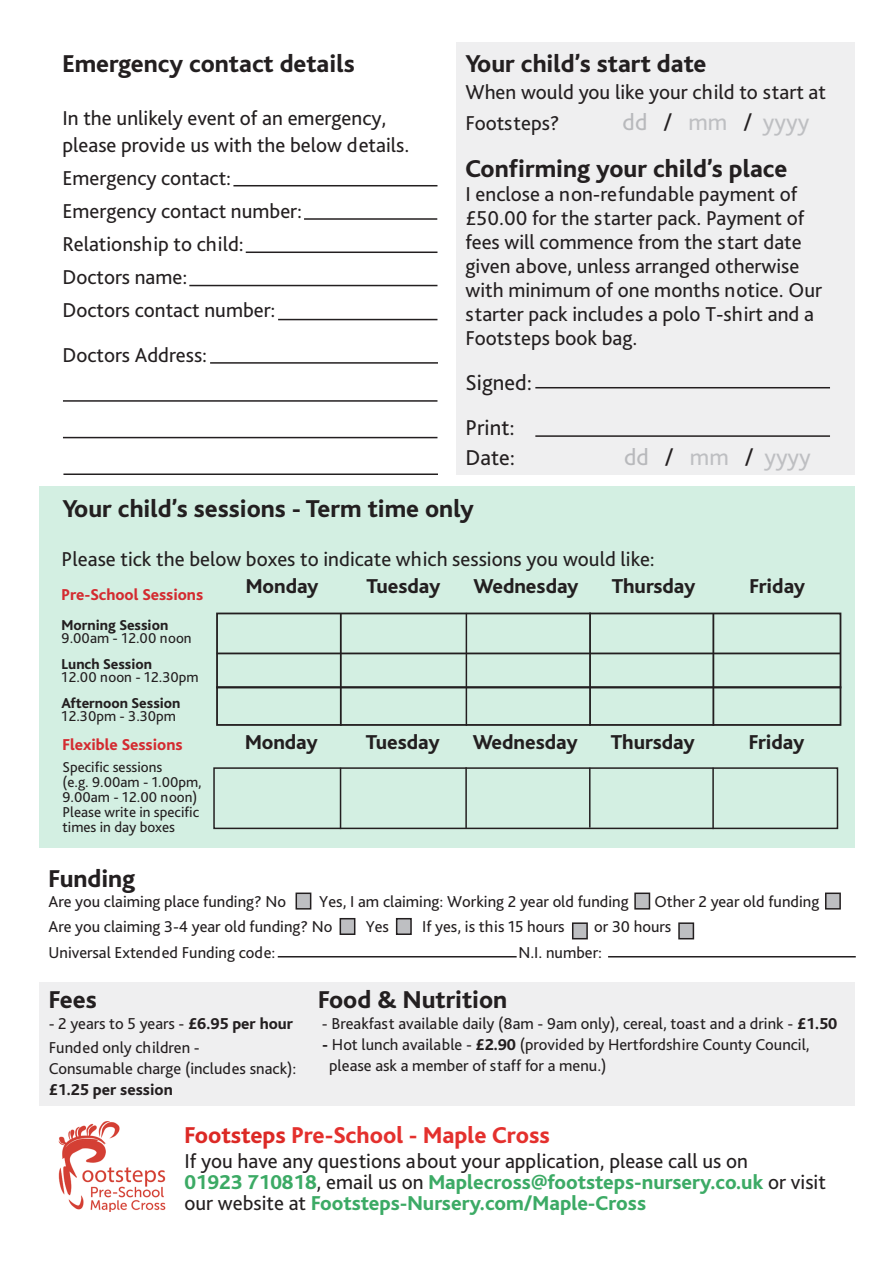
<style>
.page{position:relative;width:893px;height:1263px;background:#fff}
.page>*{position:absolute;margin:0;border:0;box-sizing:border-box;transform-origin:0 0}
.t1{font:800 25.5px "Bliss";color:#231f20}
.t2{font:800 24px "Bliss";color:#e4302d}
.t3{font:24px "Bliss Pro";color:#bebfc2}
.t4{font:22.5px "Bliss Pro";color:#231f20}
.t5{font:21px/27px "Bliss Pro";color:#231f20}
.t6{font:800 21px/21px "Bliss";color:#3caa65}
.t7{font:800 21px "Bliss";color:#231f20}
.t8{font:16.5px/21px "Bliss Pro";color:#231f20}
.t9{font:800 16.5px "Bliss";color:#d42b30}
.t10{font:15px "Bliss Pro";color:#231f20}
.t11{font:800 15px "Bliss";color:#231f20}
.s1{color:#b8b9bc}
.s2{color:#231f20}
.s3{font-family:"Bliss";font-weight:800}
.s4{color:#dc2925}
.s5{font-family:"Bliss Pro";font-weight:400;color:#231f20}
</style>
<div class="page">
<div style="left:39px;top:982px;width:816px;height:123px;background:#efeff0"></div>
<div style="left:39px;top:487px;width:816px;height:361px;background:#d3efe2"></div>
<div style="left:456px;top:43px;width:399px;height:432px;background:#efeff0"></div>
<div style="left:216px;top:612px;width:625px;height:76px;border:2px solid #231f20"></div>
<hr style="left:217px;top:652px;width:624px;height:2px;background:#231f20">
<hr style="left:340px;top:613px;width:2px;height:113px;background:#231f20">
<hr style="left:466px;top:613px;width:1px;height:113px;background:#231f20">
<hr style="left:589px;top:612px;width:2px;height:114px;background:#231f20">
<hr style="left:712px;top:613px;width:2px;height:113px;background:#231f20">
<hr style="left:246px;top:251px;width:191px;height:2px;background:#231f20">
<hr style="left:278px;top:319px;width:159px;height:1px;background:#231f20">
<hr style="left:210px;top:362px;width:228px;height:2px;background:#231f20">
<hr style="left:63px;top:400px;width:374px;height:2px;background:#231f20">
<hr style="left:63px;top:437px;width:374px;height:1px;background:#231f20">
<hr style="left:535px;top:387px;width:295px;height:1px;background:#231f20">
<hr style="left:233px;top:185px;width:204px;height:1px;background:#231f20">
<hr style="left:304px;top:218px;width:133px;height:2px;background:#231f20">
<hr style="left:189px;top:285px;width:248px;height:1px;background:#231f20">
<img style="left:58px;top:1121px;width:108px;height:91px">
<hr style="left:535px;top:435px;width:295px;height:2px;background:#231f20">
<div style="left:213px;top:767px;width:625px;height:62px;border:2px solid #231f20"></div>
<hr style="left:340px;top:768px;width:1px;height:61px;background:#231f20">
<hr style="left:465px;top:767px;width:2px;height:61px;background:#231f20">
<hr style="left:589px;top:768px;width:1px;height:60px;background:#231f20">
<hr style="left:712px;top:768px;width:2px;height:61px;background:#231f20">
<hr style="left:63px;top:473px;width:375px;height:2px;background:#231f20">
<div style="left:216px;top:686px;width:625px;height:40px;border:2px solid #231f20"></div>
<div style="left:635px;top:893px;width:14px;height:16px;background:#bebfc2"></div>
<div style="left:634px;top:892px;width:16px;height:17px;border:2px solid #231f20"></div>
<hr style="left:278px;top:956px;width:239px;height:1px;background:#231f20">
<hr style="left:608px;top:956px;width:248px;height:1px;background:#231f20">
<div style="left:826px;top:893px;width:14px;height:16px;background:#bebfc2"></div>
<div style="left:825px;top:892px;width:16px;height:17px;border:2px solid #231f20"></div>
<div style="left:296px;top:893px;width:15px;height:16px;background:#bebfc2"></div>
<div style="left:296px;top:892px;width:15px;height:17px;border:2px solid #231f20"></div>
<div style="left:340px;top:919px;width:15px;height:15px;background:#bebfc2"></div>
<div style="left:340px;top:918px;width:15px;height:17px;border:2px solid #231f20"></div>
<div style="left:397px;top:919px;width:14px;height:15px;background:#bebfc2"></div>
<div style="left:396px;top:918px;width:16px;height:17px;border:2px solid #231f20"></div>
<div style="left:573px;top:923px;width:14px;height:16px;background:#bebfc2"></div>
<div style="left:572px;top:922px;width:16px;height:17px;border:2px solid #231f20"></div>
<div style="left:679px;top:923px;width:14px;height:16px;background:#bebfc2"></div>
<div style="left:678px;top:922px;width:16px;height:17px;border:2px solid #231f20"></div>
<p class="t1" style="left:63px;top:51px;width:294px">Emergency contact details</p>
<p class="t5" style="left:63px;top:104px;width:348px">In the unlikely event of an emergency, please provide us with the below details.</p>
<p class="t5" style="left:63px;top:164px;width:170px">Emergency contact:</p>
<p class="t5" style="left:63px;top:197px;width:241px">Emergency contact number:</p>
<p class="t5" style="left:63px;top:230px;width:183px">Relationship to child:</p>
<p class="t5" style="left:63px;top:260px;width:214px;line-height:33px">Doctors name:<br>Doctors contact number:</p>
<p class="t5" style="left:63px;top:341px;width:146px">Doctors Address:</p>
<p class="t1" style="left:465px;top:50px;width:242px">Your child’s start date</p>
<p class="t5" style="left:465px;top:76px;width:362px;line-height:30.6px">When would you like your child to start at<br>Footsteps?</p>
<p class="t3" style="left:623px;top:107px;width:188px"><span class="s1">dd</span> <span class="s2">/</span> mm <span class="s2">/</span> yyyy</p>
<p class="t1" style="left:465px;top:155px;width:323px">Confirming your child’s place</p>
<p class="t5" style="left:465px;top:180px;width:333px">I enclose a non-refundable payment of</p>
<p class="t5" style="left:465px;top:204px;width:340px">£50.00 for the starter pack. Payment of</p>
<p class="t5" style="left:465px;top:228px;width:338px">fees will commence from the start date</p>
<p class="t5" style="left:465px;top:252px;width:335px">given above, unless arranged otherwise</p>
<p class="t5" style="left:465px;top:276px;width:358px">with minimum of one months notice. Our</p>
<p class="t5" style="left:465px;top:300px;width:350px">starter pack includes a polo T-shirt and a</p>
<p class="t5" style="left:465px;top:324px;width:173px">Footsteps book bag.</p>
<p class="t4" style="left:465px;top:368px;width:68px">Signed:</p>
<p class="t4" style="left:465px;top:413px;width:51px">Print:</p>
<p class="t4" style="left:465px;top:444px;width:51px">Date:</p>
<p class="t3" style="left:624px;top:442px;width:188px"><span class="s1">dd</span> <span class="s2">/</span> mm <span class="s2">/</span> yyyy</p>
<p class="t1" style="left:63px;top:495px;width:413px">Your child’s sessions - Term time only</p>
<p class="t5" style="left:62px;top:545px;width:595px">Please tick the below boxes to indicate which sessions you would like:</p>
<p class="t9" style="left:62px;top:586px;width:143px">Pre-School Sessions</p>
<p class="t11" style="left:62px;top:617px;width:108px">Morning Session</p>
<p class="t10" style="left:62px;top:629px;width:132px">9.00am - 12.00 noon</p>
<p class="t11" style="left:62px;top:656px;width:92px">Lunch Session</p>
<p class="t10" style="left:62px;top:668px;width:139px">12.00 noon - 12.30pm</p>
<p class="t11" style="left:62px;top:695px;width:120px">Afternoon Session</p>
<p class="t10" style="left:62px;top:707px;width:116px">12.30pm - 3.30pm</p>
<p class="t7" style="left:246px;top:575px;width:74px">Monday</p>
<p class="t7" style="left:366px;top:575px;width:75px">Tuesday</p>
<p class="t7" style="left:473px;top:575px;width:107px">Wednesday</p>
<p class="t7" style="left:612px;top:575px;width:85px">Thursday</p>
<p class="t7" style="left:749px;top:575px;width:57px">Friday</p>
<p class="t9" style="left:63px;top:736px;width:122px">Flexible Sessions</p>
<p class="t7" style="left:245px;top:731px;width:74px">Monday</p>
<p class="t7" style="left:366px;top:731px;width:75px">Tuesday</p>
<p class="t7" style="left:473px;top:731px;width:107px">Wednesday</p>
<p class="t7" style="left:611px;top:731px;width:85px">Thursday</p>
<p class="t7" style="left:749px;top:731px;width:57px">Friday</p>
<p class="t10" style="left:63px;top:758px;width:101px">Specific sessions</p>
<p class="t10" style="left:63px;top:773px;width:141px">(e.g. 9.00am - 1.00pm,</p>
<p class="t10" style="left:63px;top:788px;width:136px">9.00am - 12.00 noon)</p>
<p class="t10" style="left:63px;top:803px;width:138px">Please write in specific</p>
<p class="t10" style="left:63px;top:818px;width:114px">times in day boxes</p>
<p class="t1" style="left:49px;top:865px;width:88px">Funding</p>
<p class="t8" style="left:49px;top:890px;width:239px">Are you claiming place funding? No</p>
<p class="t8" style="left:319px;top:890px;width:311px">Yes, I am claiming: Working 2 year old funding</p>
<p class="t8" style="left:654px;top:890px;width:166px">Other 2 year old funding</p>
<p class="t8" style="left:49px;top:916px;width:285px">Are you claiming 3-4 year old funding? No</p>
<p class="t8" style="left:366px;top:916px;width:25px">Yes</p>
<p class="t8" style="left:422px;top:916px;width:144px">If yes, is this 15 hours</p>
<p class="t8" style="left:594px;top:916px;width:79px">or 30 hours</p>
<p class="t8" style="left:49px;top:941px;width:228px">Universal Extended Funding code:</p>
<p class="t8" style="left:518px;top:941px;width:85px">N.I. number:</p>
<p class="t1" style="left:49px;top:986px;width:50px">Fees</p>
<p class="t8" style="left:49px;top:1012px;width:246px">- 2 years to 5 years - <span class="s3">£6.95 per hour</span></p>
<p class="t8" style="left:49px;top:1036px;width:153px">Funded only children -</p>
<p class="t8" style="left:49px;top:1057px;width:249px">Consumable charge (includes snack): <span class="s3">£1.25 per session</span></p>
<p class="t1" style="left:318px;top:986px;width:191px">Food &amp; Nutrition</p>
<p class="t8" style="left:322px;top:1012px;width:517px">- Breakfast available daily (8am - 9am only), cereal, toast and a drink - <span class="s3">£1.50</span></p>
<p class="t8" style="left:322px;top:1033px;width:489px"><span class="s3">-</span> Hot lunch available - <span class="s3">£2.90</span> (provided by Hertfordshire County Council,</p>
<p class="t8" style="left:329px;top:1054px;width:279px">please ask a member of staff for a menu.)</p>
<p class="t2" style="left:184px;top:1123px;width:367px"><span class="s4">Footsteps</span> Pre-School - Maple Cross</p>
<p class="t5" style="left:184px;top:1147px;width:565px">If you have any questions about your application, please call us on</p>
<p class="t6" style="left:184px;top:1172px;width:643px">01923 710818<span class="s5">, email us on</span> Maplecross@footsteps-nursery.co.uk <span class="s5">or visit our website at</span> Footsteps-Nursery.com/Maple-Cross</p>
</div>
